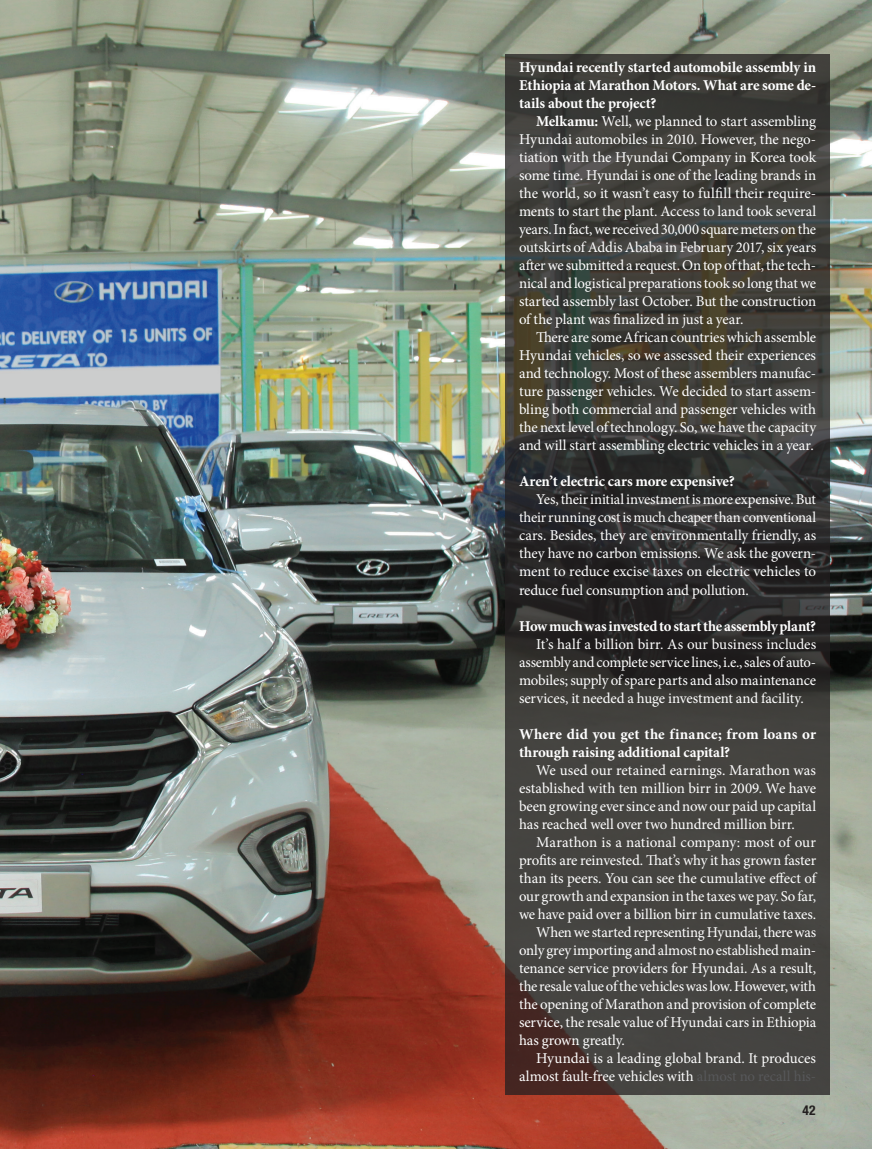
<style>
.page{position:relative;width:872px;height:1149px;background:#fff}
.page>*{position:absolute;margin:0;border:0;box-sizing:border-box;transform-origin:0 0}
.t1{font:15px/18px "Minion Pro";letter-spacing:-.01em;color:#fff;text-align:justify}
.t2{font:700 15px/18px "Minion Pro";letter-spacing:-.01em;color:#fff;text-align:justify}
.t3{font:700 condensed 13.5px "Helvetica Neue LT Std";color:#231f20}
.s1{font-weight:700}
.s2{color:#57585a}
</style>
<div class="page">
<img style="left:0;top:0;width:872px;height:1148px">
<svg style="left:505px;top:54px;width:324px;height:1039px;background:#3c3a36"></svg>
<p class="t2" style="left:519px;top:58px;width:299px">Hyundai recently started automobile assembly in Ethiopia at Marathon Motors. What are some de&shy;tails about the project?</p>
<p class="t1" style="left:519px;top:112px;width:299px;text-indent:17px"><span class="s1">Melkamu:</span> Well, we planned to start assembling Hyundai automobiles in 2010. However, the nego&shy;tiation with the Hyundai Company in Korea took some time. Hyundai is one of the leading brands in the world, so it wasn’t easy to fulfill their require&shy;ments to start the plant. Access to land took several years. In fact, we received 30,000 square meters on the outskirts of Addis Ababa in February 2017, six years after we submitted a request. On top of that, the tech&shy;nical and logistical preparations took so long that we started assembly last October. But the construction of the plant was finalized in just a year.</p>
<p class="t1" style="left:519px;top:328px;width:299px;text-indent:17px">There are some African countries which assemble Hyundai vehicles, so we assessed their experiences and technology. Most of these assemblers manufac&shy;ture passenger vehicles. We decided to start assem&shy;bling both commercial and passenger vehicles with the next level of technology. So, we have the capacity and will start assembling electric vehicles in a year.</p>
<p class="t2" style="left:519px;top:472px;width:217px">Aren’t electric cars more expensive?</p>
<p class="t1" style="left:519px;top:490px;width:299px;text-indent:17px">Yes, their initial investment is more expensive. But their running cost is much cheaper than conventional cars. Besides, they are environmentally friendly, as they have no carbon emissions. We ask the govern&shy;ment to reduce excise taxes on electric vehicles to reduce fuel consumption and pollution.</p>
<p class="t2" style="left:519px;top:616px;width:298px">How much was invested to start the assembly plant?</p>
<p class="t1" style="left:519px;top:634px;width:299px;text-indent:17px">It’s half a billion birr. As our business includes assembly and complete service lines, i.e., sales of auto&shy;mobiles; supply of spare parts and also maintenance services, it needed a huge investment and facility.</p>
<p class="t2" style="left:519px;top:724px;width:299px">Where did you get the finance; from loans or through raising additional capital?</p>
<p class="t1" style="left:519px;top:760px;width:299px;text-indent:17px">We used our retained earnings. Marathon was established with ten million birr in 2009. We have been growing ever since and now our paid up capital has reached well over two hundred million birr.</p>
<p class="t1" style="left:536px;top:832px;width:281px">Marathon is a national company: most of our</p>
<p class="t1" style="left:519px;top:850px;width:299px">profits are reinvested. That’s why it has grown faster</p>
<p class="t1" style="left:519px;top:868px;width:298px">than its peers. You can see the cumulative effect of</p>
<p class="t1" style="left:519px;top:886px;width:299px">our growth and expansion in the taxes we pay. So far,</p>
<p class="t1" style="left:519px;top:904px;width:299px">we have paid over a billion birr in cumulative taxes.</p>
<p class="t1" style="left:536px;top:922px;width:282px">When we started representing Hyundai, there was</p>
<p class="t1" style="left:519px;top:940px;width:299px">only grey importing and almost no established main-</p>
<p class="t1" style="left:519px;top:958px;width:299px">tenance service providers for Hyundai. As a result,</p>
<p class="t1" style="left:519px;top:976px;width:298px">the resale value of the vehicles was low. However, with</p>
<p class="t1" style="left:519px;top:994px;width:299px">the opening of Marathon and provision of complete</p>
<p class="t1" style="left:519px;top:1012px;width:299px">service, the resale value of Hyundai cars in Ethiopia</p>
<p class="t1" style="left:519px;top:1030px;width:107px">has grown greatly.</p>
<p class="t1" style="left:536px;top:1048px;width:281px">Hyundai is a leading global brand. It produces</p>
<p class="t1" style="left:519px;top:1066px;width:299px">almost fault-free vehicles with <span class="s2">almost no recall his-</span></p>
<p class="t3" style="left:802px;top:1101px;width:14px">42</p>
</div>
